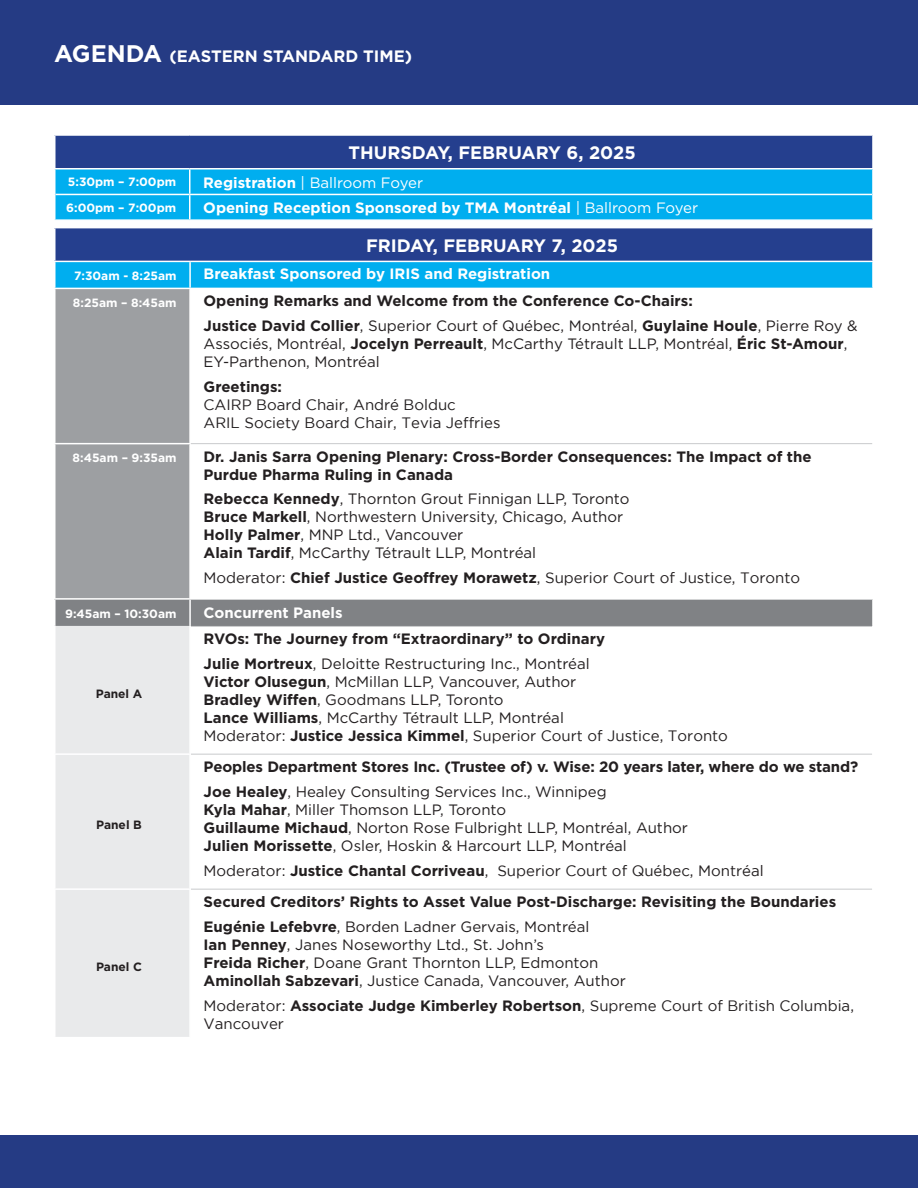
<style>
.page{position:relative;width:918px;height:1188px;background:#fff}
.page>*{position:absolute;margin:0;border:0;box-sizing:border-box;transform-origin:0 0}
.t1{font:700 18px "Gotham";color:#fff}
.t2{font:700 16.5px "Gotham";color:#fff}
.t3{font:15px/18px "Gotham";color:#231f20}
.t4{font:700 15px/18px "Gotham";color:#231f20}
.t5{font:15px/18px "Gotham";color:#231f20}
.t6{font:700 15px "Gotham";color:#fff}
.t7{font:15px "Gotham";color:#fff}
.t8{font:700 12px "Gotham";color:#fff}
.t9{font:700 12px "Gotham";color:#231f20}
.s1{font-size:24px}
.s2{font-weight:700}
.s3{font-weight:400}
</style>
<div class="page">
<div style="left:0;top:1135px;width:918px;height:53px;background:#253b84"></div>
<div style="left:55px;top:135px;width:818px;height:34px;background:#253f8e"></div>
<hr style="left:872px;top:136px;width:2px;height:32px;background:#fff">
<div style="left:55px;top:170px;width:818px;height:49px;background:#00aeef"></div>
<hr style="left:872px;top:194px;width:2px;height:25px;background:#fff">
<hr style="left:54px;top:134px;width:136px;height:2px;background:#fff">
<hr style="left:54px;top:136px;width:2px;height:32px;background:#fff">
<hr style="left:190px;top:134px;width:684px;height:2px;background:#fff">
<hr style="left:54px;top:168px;width:136px;height:2px;background:#fff">
<hr style="left:190px;top:168px;width:684px;height:2px;background:#fff">
<hr style="left:56px;top:194px;width:134px;height:1px;background:#fff">
<hr style="left:190px;top:194px;width:682px;height:1px;background:#fff">
<div style="left:55px;top:228px;width:818px;height:33px;background:#253f8e"></div>
<svg style="left:56px;top:262px;width:816px;height:336px;background:#69a4bc"></svg>
<svg style="left:191px;top:289px;width:681px;height:309px"></svg>
<div style="left:55px;top:599px;width:135px;height:27px;background:#808285"></div>
<div style="left:190px;top:599px;width:683px;height:27px;background:#808285"></div>
<div style="left:56px;top:626px;width:133px;height:411px;background:#e9eaeb"></div>
<svg style="left:191px;top:753px;width:681px;height:136px"></svg>
<hr style="left:191px;top:626px;width:681px;height:1px;background:#808285">
<hr style="left:54px;top:288px;width:136px;height:1px;background:#fff">
<hr style="left:54px;top:443px;width:137px;height:1px;background:#fff">
<hr style="left:54px;top:598px;width:136px;height:2px;background:#fff">
<hr style="left:189px;top:289px;width:2px;height:154px;background:#fff">
<hr style="left:189px;top:444px;width:2px;height:154px;background:#fff">
<hr style="left:190px;top:288px;width:684px;height:1px;background:#fff">
<hr style="left:191px;top:443px;width:681px;height:1px;background:#c9cacc">
<hr style="left:191px;top:754px;width:681px;height:1px;background:#c9cacc">
<hr style="left:191px;top:889px;width:681px;height:1px;background:#c9cacc">
<hr style="left:872px;top:228px;width:2px;height:33px;background:#fff">
<hr style="left:189px;top:262px;width:2px;height:26px;background:#fff">
<hr style="left:54px;top:600px;width:2px;height:26px;background:#fff">
<hr style="left:190px;top:598px;width:684px;height:2px;background:#fff">
<hr style="left:189px;top:600px;width:2px;height:26px;background:#fff">
<hr style="left:872px;top:600px;width:2px;height:26px;background:#fff">
<hr style="left:54px;top:753px;width:137px;height:2px;background:#fff">
<hr style="left:54px;top:888px;width:137px;height:2px;background:#fff">
<hr style="left:54px;top:228px;width:2px;height:33px;background:#fff">
<div style="left:0;top:0;width:918px;height:105px;background:#253b84"></div>
<p class="t2" style="left:54px;top:45px;width:360px"><span class="s1">AGENDA</span> (EASTERN STANDARD TIME)</p>
<p class="t1" style="left:348px;top:141px;width:289px">THURSDAY, FEBRUARY 6, 2025</p>
<p class="t8" style="left:68px;top:174px;width:110px">5:30pm – 7:00pm</p>
<p class="t7" style="left:203px;top:173px;width:221px"><span class="s2">Registration</span> | Ballroom Foyer</p>
<p class="t8" style="left:66px;top:200px;width:112px">6:00pm – 7:00pm</p>
<p class="t6" style="left:203px;top:198px;width:497px">Opening Reception Sponsored by TMA Montréal <span class="s3">| Ballroom Foyer</span></p>
<p class="t1" style="left:366px;top:233px;width:254px">FRIDAY, FEBRUARY 7, 2025</p>
<p class="t8" style="left:74px;top:268px;width:104px">7:30am - 8:25am</p>
<p class="t6" style="left:204px;top:264px;width:348px">Breakfast Sponsored by IRIS and Registration</p>
<p class="t8" style="left:73px;top:295px;width:105px">8:25am – 8:45am</p>
<p class="t4" style="left:204px;top:292px;width:491px">Opening Remarks and Welcome from the Conference Co-Chairs:</p>
<p class="t3" style="left:204px;top:317px;width:656px"><span class="s2">Justice David Collier</span>, Superior Court of Québec, Montréal, <span class="s2">Guylaine Houle</span>, Pierre Roy &amp;<br>Associés, Montréal, <span class="s2">Jocelyn Perreault</span>, McCarthy Tétrault LLP, Montréal, <span class="s2">Éric St-Amour</span>,<br>EY-Parthenon, Montréal</p>
<p class="t4" style="left:204px;top:378px;width:80px">Greetings:</p>
<p class="t5" style="left:204px;top:395px;width:254px">CAIRP Board Chair, André Bolduc</p>
<p class="t5" style="left:204px;top:413px;width:298px">ARIL Society Board Chair, Tevia Jeffries</p>
<p class="t8" style="left:73px;top:450px;width:105px">8:45am – 9:35am</p>
<p class="t4" style="left:204px;top:447px;width:610px">Dr. Janis Sarra Opening Plenary: Cross-Border Consequences: The Impact of the<br>Purdue Pharma Ruling in Canada</p>
<p class="t3" style="left:204px;top:490px;width:427px"><span class="s2">Rebecca Kennedy</span>, Thornton Grout Finnigan LLP, Toronto</p>
<p class="t3" style="left:204px;top:508px;width:421px"><span class="s2">Bruce Markell</span>, Northwestern University, Chicago, Author</p>
<p class="t3" style="left:204px;top:526px;width:261px"><span class="s2">Holly Palmer</span>, MNP Ltd., Vancouver</p>
<p class="t3" style="left:204px;top:544px;width:334px"><span class="s2">Alain Tardif</span>, McCarthy Tétrault LLP, Montréal</p>
<p class="t5" style="left:204px;top:569px;width:598px">Moderator: <span class="s2">Chief Justice Geoffrey Morawetz</span>, Superior Court of Justice, Toronto</p>
<p class="t8" style="left:65px;top:605px;width:113px">9:45am – 10:30am</p>
<p class="t6" style="left:204px;top:603px;width:141px">Concurrent Panels</p>
<p class="t9" style="left:96px;top:686px;width:48px">Panel A</p>
<p class="t9" style="left:96px;top:817px;width:47px">Panel B</p>
<p class="t9" style="left:96px;top:959px;width:47px">Panel C</p>
<p class="t4" style="left:204px;top:630px;width:403px">RVOs: The Journey from “Extraordinary” to Ordinary</p>
<p class="t3" style="left:204px;top:654px;width:388px"><span class="s2">Julie Mortreux</span>, Deloitte Restructuring Inc., Montréal</p>
<p class="t3" style="left:204px;top:672px;width:374px"><span class="s2">Victor Olusegun</span>, McMillan LLP, Vancouver, Author</p>
<p class="t3" style="left:204px;top:690px;width:362px"><span class="s2">Bradley Wiffen</span>, Goodmans LLP, Toronto<br><span class="s2">Lance Williams</span>, McCarthy Tétrault LLP, Montréal</p>
<p class="t5" style="left:204px;top:726px;width:526px">Moderator: <span class="s2">Justice Jessica Kimmel</span>, Superior Court of Justice, Toronto</p>
<p class="t4" style="left:204px;top:758px;width:656px">Peoples Department Stores Inc. (Trustee of) v. Wise: 20 years later, where do we stand?</p>
<p class="t3" style="left:204px;top:782px;width:405px"><span class="s2">Joe Healey</span>, Healey Consulting Services Inc., Winnipeg</p>
<p class="t3" style="left:204px;top:800px;width:304px"><span class="s2">Kyla Mahar</span>, Miller Thomson LLP, Toronto</p>
<p class="t3" style="left:204px;top:818px;width:486px"><span class="s2">Guillaume Michaud</span>, Norton Rose Fulbright LLP, Montréal, Author</p>
<p class="t3" style="left:204px;top:836px;width:425px"><span class="s2">Julien Morissette</span>, Osler, Hoskin &amp; Harcourt LLP, Montréal</p>
<p class="t5" style="left:204px;top:861px;width:562px">Moderator: <span class="s2">Justice Chantal Corriveau</span>, Superior Court of Québec, Montréal</p>
<p class="t4" style="left:204px;top:893px;width:634px">Secured Creditors’ Rights to Asset Value Post-Discharge: Revisiting the Boundaries</p>
<p class="t3" style="left:204px;top:917px;width:387px"><span class="s2">Eugénie Lefebvre</span>, Borden Ladner Gervais, Montréal</p>
<p class="t3" style="left:204px;top:935px;width:342px"><span class="s2">Ian Penney</span>, Janes Noseworthy Ltd., St. John’s</p>
<p class="t3" style="left:204px;top:953px;width:396px"><span class="s2">Freida Richer</span>, Doane Grant Thornton LLP, Edmonton</p>
<p class="t3" style="left:204px;top:971px;width:424px"><span class="s2">Aminollah Sabzevari</span>, Justice Canada, Vancouver, Author</p>
<p class="t5" style="left:204px;top:996px;width:652px">Moderator: <span class="s2">Associate Judge Kimberley Robertson</span>, Supreme Court of British Columbia,<br>Vancouver</p>
</div>
